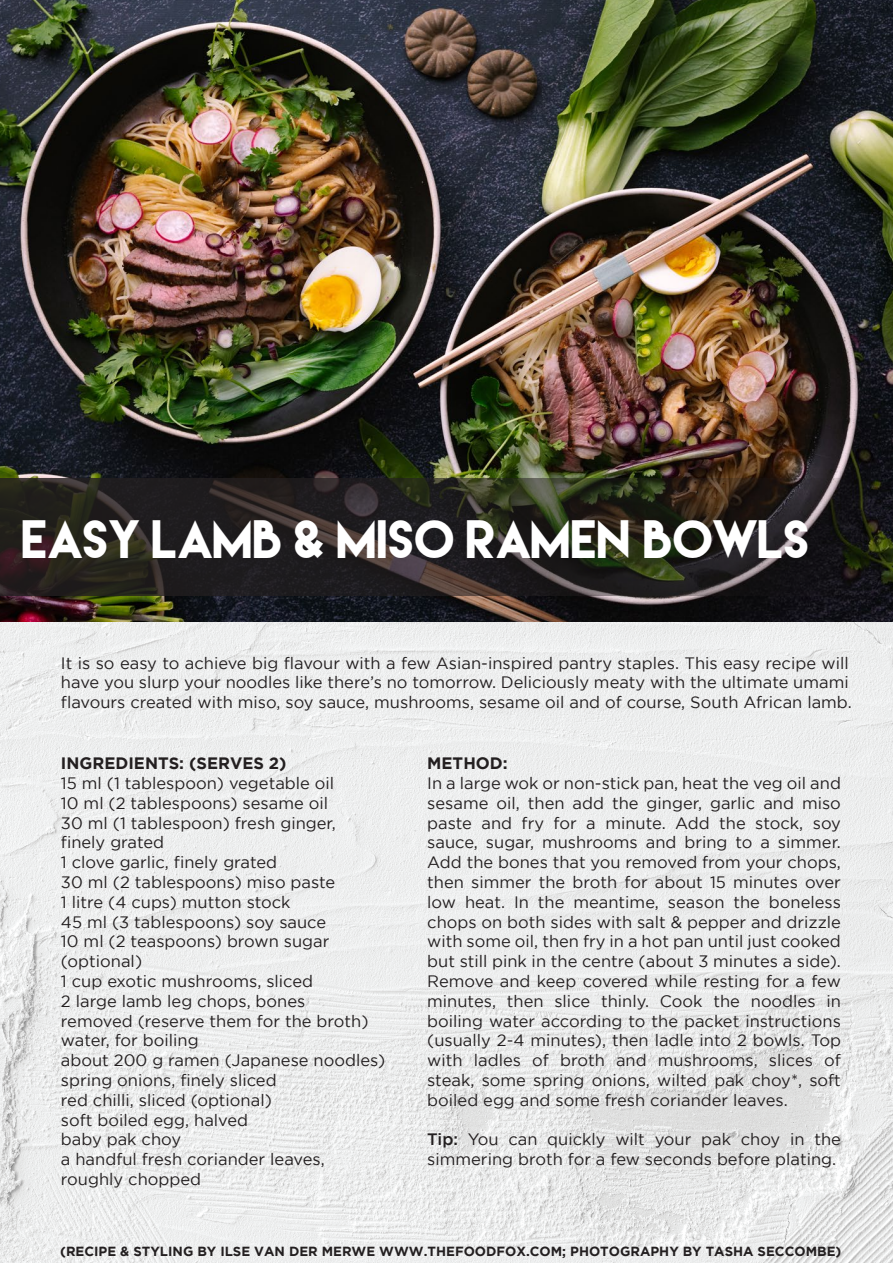
<style>
.page{position:relative;width:893px;height:1263px;background:#fff}
.page>*{position:absolute;margin:0;border:0;box-sizing:border-box;transform-origin:0 0}
.t1{font:48px "Lemon Milk";color:#fff}
.t2{font:16.5px/19.8px "Gotham";color:#231f20}
.t3{font:700 16.5px "Gotham";color:#231f20}
.t4{font:700 13.2px "Gotham";color:#231f20}
.s1{font-weight:500}
</style>
<div class="page">
<img style="left:0;top:621px;width:893px;height:642px">
<img style="left:0;top:0;width:893px;height:621px">
<svg style="left:0;top:478px;width:893px;height:117px;background:#272420"></svg>
<h1 class="t1" style="left:23px;top:515px;width:789px">EASY LAMB &amp; MISO RAMEN BOWLS</h1>
<p class="t2" style="left:61px;top:653px;width:792px">It is so easy to achieve big flavour with a few Asian-inspired pantry staples. This easy recipe will have you slurp your noodles like there’s no tomorrow. Deliciously meaty with the ultimate umami flavours created with miso, soy sauce, mushrooms, sesame oil and of course, South African lamb.</p>
<p class="t3" style="left:61px;top:754px;width:227px">INGREDIENTS: (SERVES 2)</p>
<p class="t2" style="left:61px;top:773px;width:326px">15 ml (1 tablespoon) vegetable oil<br>10 ml (2 tablespoons) sesame oil<br>30 ml (1 tablespoon) fresh ginger,<br>finely grated<br>1 clove garlic, finely grated<br>30 ml (2 tablespoons) miso paste<br>1 litre (4 cups) mutton stock<br>45 ml (3 tablespoons) soy sauce<br>10 ml (2 teaspoons) brown sugar (optional)<br>1 cup exotic mushrooms, sliced<br>2 large lamb leg chops, bones<br>removed (reserve them for the broth) water, for boiling<br>about 200 g ramen (Japanese noodles) spring onions, finely sliced<br>red chilli, sliced (optional)<br>soft boiled egg, halved<br>baby pak choy<br>a handful fresh coriander leaves, roughly chopped</p>
<p class="t3" style="left:427px;top:754px;width:82px">METHOD:</p>
<p class="t2" style="left:427px;top:773px;width:415px;text-align:justify">In a large wok or non-stick pan, heat the veg oil and sesame oil, then add the ginger, garlic and miso paste and fry for a minute. Add the stock, soy sauce, sugar, mushrooms and bring to a simmer.<br>Add the bones that you removed from your chops, then simmer the broth for about 15 minutes over low heat. In the meantime, season the boneless chops on both sides with salt &amp; pepper and drizzle with some oil, then fry in a hot pan until just cooked but still pink in the centre (about 3 minutes a side).<br>Remove and keep covered while resting for a few minutes, then slice thinly. Cook the noodles in boiling water according to the packet instructions (usually 2-4 minutes), then ladle into 2 bowls. Top with ladles of broth and mushrooms, slices of steak, some spring onions, wilted pak choy*, soft boiled egg and some fresh coriander leaves.</p>
<p class="t2" style="left:427px;top:1129px;width:415px"><span class="s1">Tip:</span> You can quickly wilt your pak choy in the simmering broth for a few seconds before plating.</p>
<p class="t4" style="left:60px;top:1243px;width:783px">(RECIPE &amp; STYLING BY ILSE VAN DER MERWE WWW.THEFOODFOX.COM; PHOTOGRAPHY BY TASHA SECCOMBE)</p>
</div>
